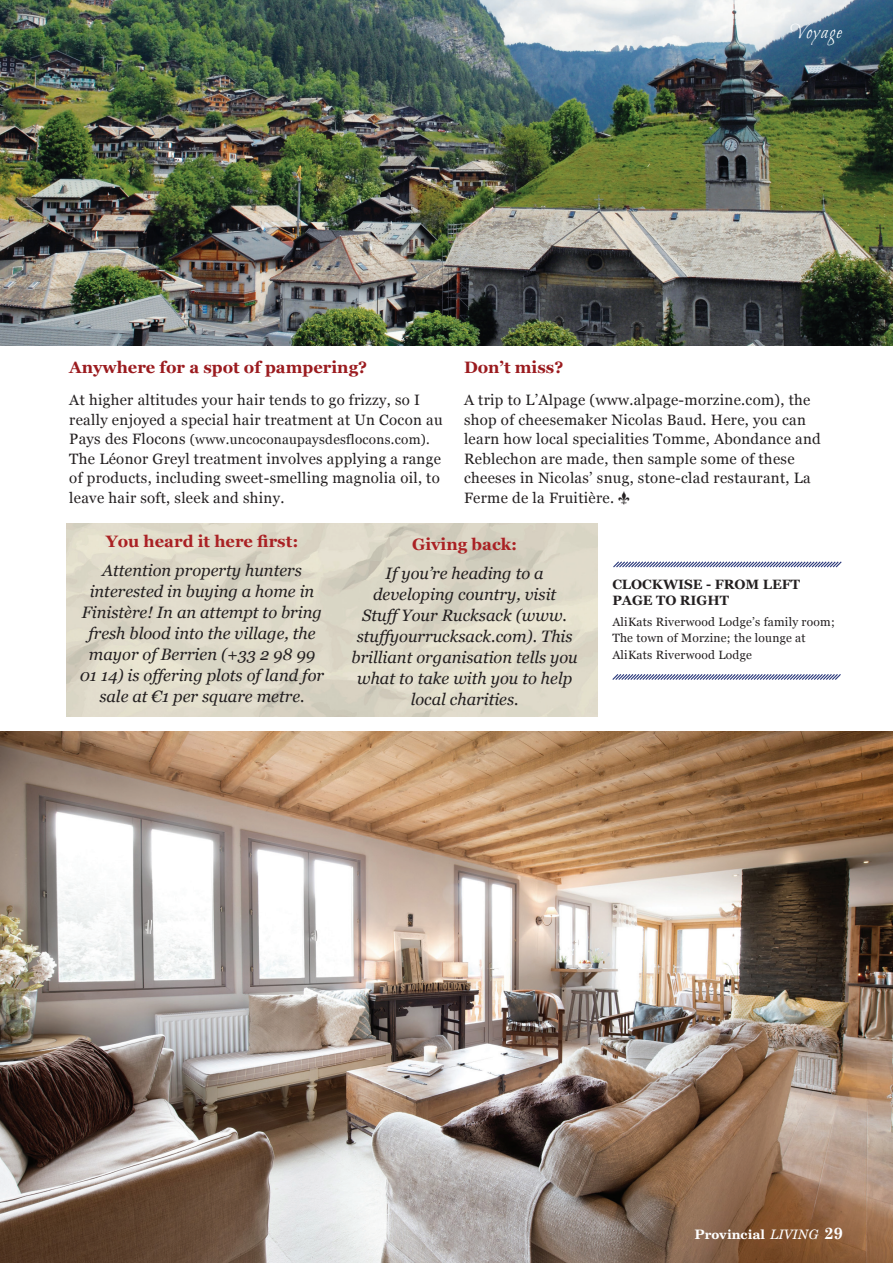
<style>
.page{position:relative;width:893px;height:1263px;background:#fff}
.page>*{position:absolute;margin:0;border:0;box-sizing:border-box;transform-origin:0 0}
.section_heading_righ{font:21px "Bilbo Swash Caps";letter-spacing:.06em;color:#fff}
.subheading_centered{font:italic 16.5px/21px "Georgia";color:#231f20;text-align:center}
.subheading{font:700 16.5px "Georgia";color:#9b1b1f}
.subheading_centered-2{font:700 16.5px "Georgia";color:#aa2124}
.Paragraph{font:15px/19.5px "Georgia";letter-spacing:.02em;color:#231f20}
.Paragraph-2{font:13.5px "Georgia";letter-spacing:.02em;color:#231f20}
.image_description_t{font:700 13.5px/16.2px "Georgia";color:#231f20}
.t1{font:700 13.05px "Century Schoolbook BT";color:#fff}
.image_text{font:12px/16.5px "Georgia";letter-spacing:.02em;color:#231f20}
.s1{font-size:15px}
.s2{font-family:"Fleurde Lys"}
.s3{font-weight:400;font-style:italic}
.s4{font-family:"Century Schoolbook";font-size:16.5px}
</style>
<div class="page">
<img style="left:0;top:0;width:893px;height:345px">
<img style="left:0;top:731px;width:893px;height:532px">
<svg style="left:613px;top:561px;width:229px;height:7px"></svg>
<svg style="left:612px;top:674px;width:229px;height:6px"></svg>
<p class="section_heading_righ" style="left:790px;top:20px;width:53px">Voyage</p>
<p class="subheading" style="left:69px;top:355px;width:299px">Anywhere for a spot of pampering?</p>
<p class="Paragraph" style="left:69px;top:389px;width:375px">At higher altitudes your hair tends to go frizzy, so I really enjoyed a special hair treatment at Un Cocon au</p>
<p class="Paragraph-2" style="left:69px;top:429px;width:362px"><span class="s1">Pays des Flocons</span> (www.uncoconaupaysdesflocons.com).</p>
<p class="Paragraph" style="left:69px;top:448px;width:373px;text-align:justify">The Léonor Greyl treatment involves applying a range of products, including sweet-smelling magnolia oil, to leave hair soft, sleek and shiny.</p>
<p class="subheading" style="left:464px;top:355px;width:101px">Don’t miss?</p>
<p class="Paragraph" style="left:464px;top:389px;width:358px">A trip to L’Alpage (www.alpage-morzine.com), the shop of cheesemaker Nicolas Baud. Here, you can learn how local specialities Tomme, Abondance and Reblechon are made, then sample some of these cheeses in Nicolas’ snug, stone-clad restaurant, La Ferme de la Fruitière. <span class="s2">D</span></p>
<p class="subheading_centered-2" style="left:412px;top:531px;width:107px">Giving back:</p>
<p class="subheading_centered" style="left:352px;top:563px;width:228px">If you’re heading to a developing country, visit<br>Stuff Your Rucksack (www. stuffyourrucksack.com). This brilliant organisation tells you what to take with you to help local charities.</p>
<p class="subheading_centered-2" style="left:106px;top:528px;width:194px">You heard it here first:</p>
<p class="subheading_centered" style="left:80px;top:560px;width:246px">Attention property hunters interested in buying a home in<br>Finistère! In an attempt to bring fresh blood into the village, the mayor of Berrien (+33 2 98 99<br>01 14) is offering plots of land for sale at €1 per square metre.</p>
<p class="image_description_t" style="left:612px;top:575px;width:189px">CLOCKWISE - FROM LEFT<br>PAGE TO RIGHT</p>
<p class="image_text" style="left:612px;top:613px;width:224px">AliKats Riverwood Lodge’s family room;<br>The town of Morzine; the lounge at<br>AliKats Riverwood Lodge</p>
<p class="t1" style="left:695px;top:1226px;width:150px">Provincial <span class="s3">LIVING</span> <span class="s4">29</span></p>
</div>
